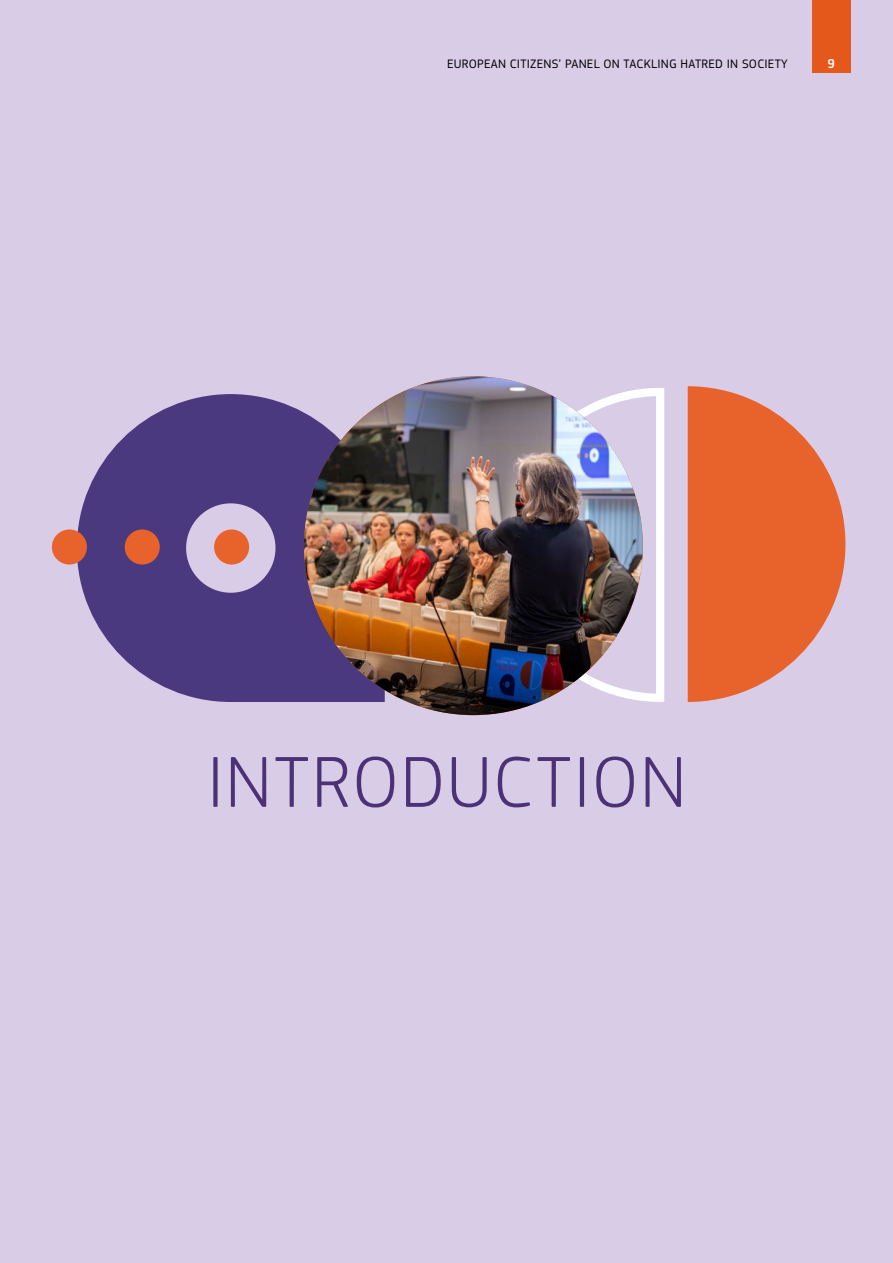
<style>
.page{position:relative;width:893px;height:1263px;background:#d8cce6}
.page>*{position:absolute;margin:0;border:0;box-sizing:border-box;transform-origin:0 0}
.t1{font:300 75px "EC Square Sans Pro";letter-spacing:.02em;color:#4b3277}
.t2{font:500 13.5px "EC Square Sans Cond Pro";color:#fff}
.t3{font:12.75px "EC Square Sans Pro";letter-spacing:.02em;color:#000}
</style>
<div class="page">
<svg style="left:77px;top:394px;width:308px;height:308px;fill:#4b397f"></svg>
<div style="left:52px;top:529px;width:35px;height:35px;background:#e8632b;border-radius:50%"></div>
<div style="left:125px;top:529px;width:35px;height:35px;background:#e8632b;border-radius:50%"></div>
<div style="left:214px;top:529px;width:35px;height:35px;background:#e8632b;border-radius:50%"></div>
<svg style="left:688px;top:386px;width:157px;height:316px;fill:#e8632b"></svg>
<svg style="left:537px;top:388px;width:127px;height:314px"></svg>
<div style="left:812px;top:0;width:38px;height:72px;background:#e4581b"></div>
<img style="left:304px;top:376px;width:339px;height:339px;border-radius:169px">
<p class="t3" style="left:447px;top:56px;width:342px">EUROPEAN CITIZENS’ PANEL ON TACKLING HATRED IN SOCIETY</p>
<p class="t2" style="left:828px;top:56px;width:8px">9</p>
<h1 class="t1" style="left:207px;top:738px;width:481px">INTRODUCTION</h1>
</div>
